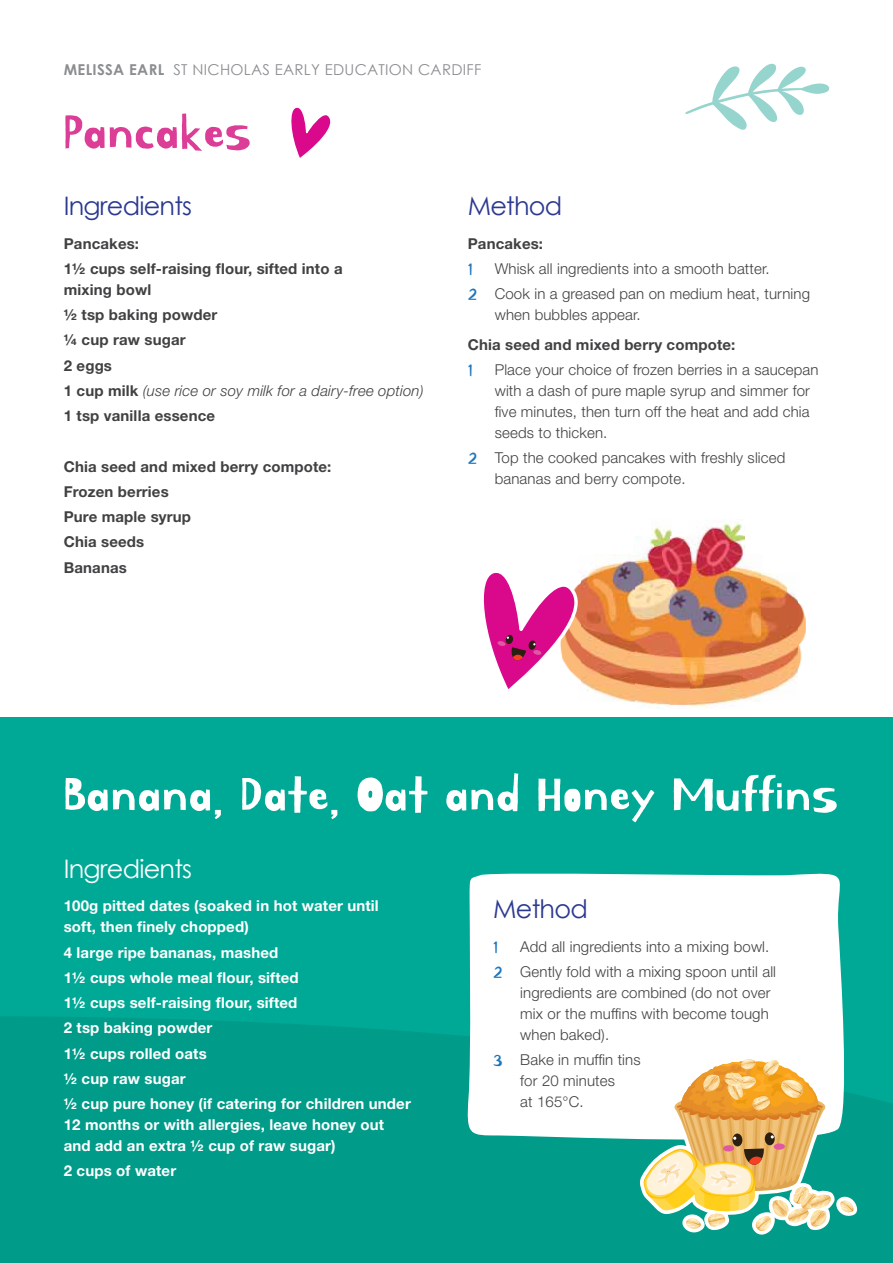
<style>
.page{position:relative;width:893px;height:1263px;background:#fff}
.page>*{position:absolute;margin:0;border:0;box-sizing:border-box;transform-origin:0 0}
.t1{font:54px "Kirang Haerang";color:#fff}
.t2{font:54px "Kirang Haerang";color:#dc3d96}
.t3{font:25.5px "Century Gothic";letter-spacing:-.03em;color:#2b3990}
.t4{font:25.5px "Century Gothic";letter-spacing:-.03em;color:#fff}
.t5{font:300 15px/21px "Helvetica Neue LT Std";letter-spacing:.01em;color:#414042}
.t6{font:700 15px/25.2px "Helvetica Neue LT Std";letter-spacing:.01em;color:#fff}
.t7{font:700 15px/25.2px "Helvetica Neue LT Std";letter-spacing:.01em;color:#414042}
.t8{font:15px "Century Gothic";letter-spacing:.02em;color:#8b8e90}
.s1{font-weight:700}
.s2{font-weight:300;font-style:italic}
.s3{font-family:"Kirang Haerang";font-weight:400;font-size:18px;color:#1c75bc}
</style>
<div class="page">
<div style="left:0;top:717px;width:893px;height:546px;background:#00a995"></div>
<div style="left:0;top:1017px;width:893px;height:246px;background:#009b89"></div>
<svg style="left:466px;top:873px;width:393px;height:275px;background:#eaf7f6"></svg>
<svg style="left:685px;top:64px;width:144px;height:66px"></svg>
<svg style="left:291px;top:107px;width:40px;height:51px"></svg>
<img style="left:652px;top:527px;width:20px;height:179px">
<img style="left:690px;top:521px;width:55px;height:186px">
<img style="left:633px;top:537px;width:20px;height:169px">
<img style="left:670px;top:537px;width:20px;height:169px">
<img style="left:589px;top:555px;width:46px;height:146px">
<img style="left:743px;top:555px;width:19px;height:146px">
<img style="left:762px;top:573px;width:36px;height:122px">
<img style="left:798px;top:602px;width:8px;height:67px">
<svg style="left:636px;top:1032px;width:224px;height:231px"></svg>
<svg style="left:483px;top:572px;width:106px;height:119px"></svg>
<p class="t8" style="left:64px;top:59px;width:419px"><span class="s1">MELISSA EARL</span> ST NICHOLAS EARLY EDUCATION CARDIFF</p>
<h1 class="t2" style="left:64px;top:103px;width:189px">Pancakes</h1>
<h2 class="t3" style="left:64px;top:188px;width:130px">Ingredients</h2>
<p class="t7" style="left:64px;top:230px;width:280px">Pancakes:<br>1½ cups self-raising flour, sifted into a</p>
<p class="t7" style="left:64px;top:276px;width:361px">mixing bowl<br>½ tsp baking powder<br>¼ cup raw sugar<br>2 eggs<br>1 cup milk <span class="s2">(use rice or soy milk for a dairy-free option)<br></span>1 tsp vanilla essence</p>
<p class="t7" style="left:64px;top:453px;width:269px">Chia seed and mixed berry compote:<br>Frozen berries<br>Pure maple syrup<br>Chia seeds<br>Bananas</p>
<h2 class="t3" style="left:468px;top:188px;width:96px">Method</h2>
<p class="t5" style="left:468px;top:230px;width:344px;line-height:25.2px"><span class="s1">Pancakes:<br></span><span class="s3">1</span> Whisk all ingredients into a smooth batter.<br><span class="s3">2</span> Cook in a greased pan on medium heat, turning</p>
<p class="t5" style="left:495px;top:304px;width:147px">when bubbles appear.</p>
<p class="t5" style="left:468px;top:331px;width:352px;line-height:25.2px"><span class="s1">Chia seed and mixed berry compote:<br></span><span class="s3">1</span> Place your choice of frozen berries in a saucepan</p>
<p class="t5" style="left:495px;top:380px;width:317px;text-align:justify">with a dash of pure maple syrup and simmer for five minutes, then turn off the heat and add chia seeds to thicken.</p>
<p class="t5" style="left:495px;top:447px;width:292px;text-indent:-27px"><span class="s3">2</span> Top the cooked pancakes with freshly sliced bananas and berry compote.</p>
<h1 class="t1" style="left:64px;top:766px;width:776px">Banana, Date, Oat and Honey Muffins</h1>
<h2 class="t4" style="left:64px;top:851px;width:130px">Ingredients</h2>
<p class="t6" style="left:64px;top:895px;width:317px;line-height:21px">100g pitted dates (soaked in hot water until soft, then finely chopped)</p>
<p class="t6" style="left:64px;top:939px;width:349px">4 large ripe bananas, mashed<br>1½ cups whole meal flour, sifted<br>1½ cups self-raising flour, sifted<br>2 tsp baking powder<br>1½ cups rolled oats<br>½ cup raw sugar<br>½ cup pure honey (if catering for children under</p>
<p class="t6" style="left:64px;top:1114px;width:322px;line-height:21px">12 months or with allergies, leave honey out and add an extra ½ cup of raw sugar)</p>
<p class="t6" style="left:64px;top:1158px;width:114px">2 cups of water</p>
<h2 class="t3" style="left:493px;top:891px;width:96px">Method</h2>
<p class="t5" style="left:493px;top:933px;width:284px;line-height:25.2px"><span class="s3">1</span> Add all ingredients into a mixing bowl.<br><span class="s3">2</span> Gently fold with a mixing spoon until all</p>
<p class="t5" style="left:520px;top:982px;width:252px;text-align:justify">ingredients are combined (do not over mix or the muffins with become tough when baked).</p>
<p class="t5" style="left:520px;top:1049px;width:122px;text-indent:-27px"><span class="s3">3</span> Bake in muffin tins for 20 minutes<br>at 165°C.</p>
</div>
